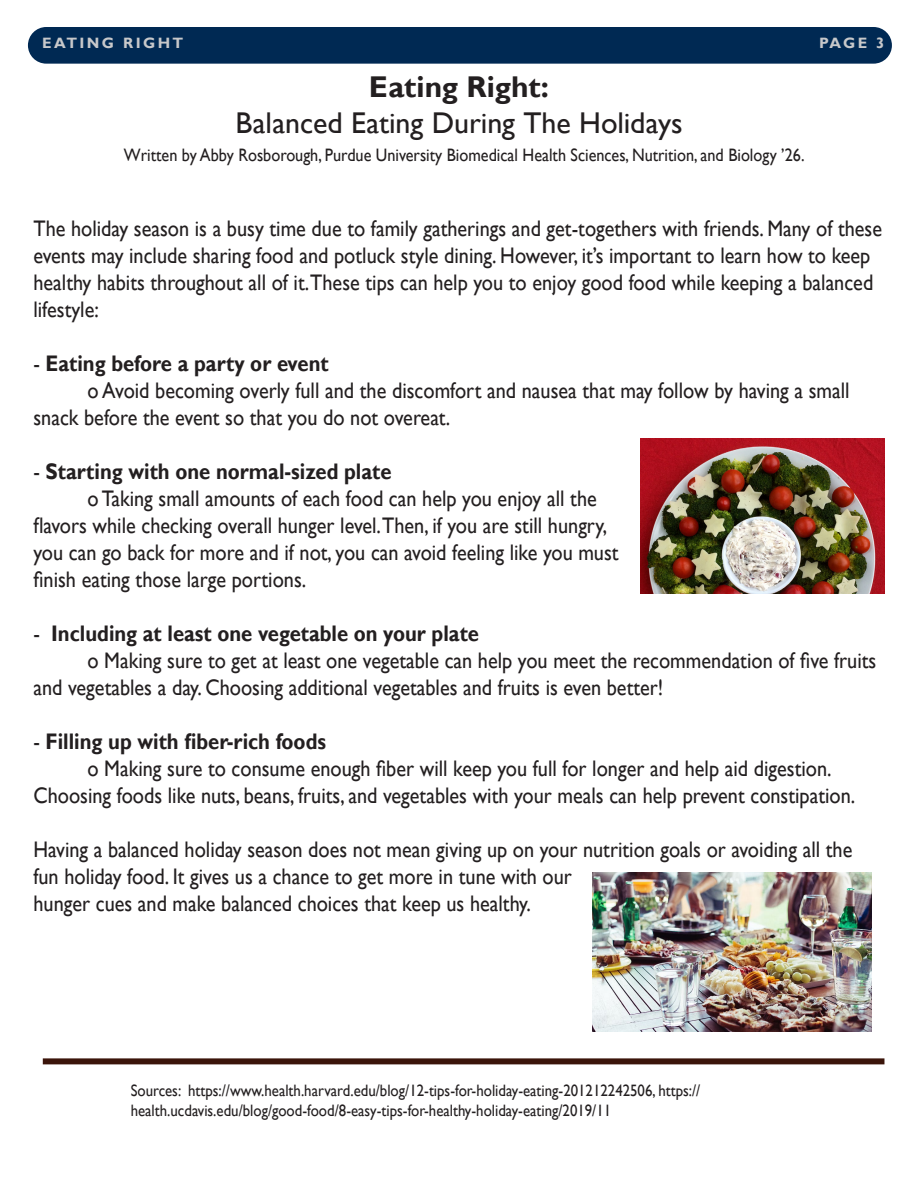
<style>
.page{position:relative;width:918px;height:1188px;background:#fff}
.page>*{position:absolute;margin:0;border:0;box-sizing:border-box;transform-origin:0 0}
.t1{font:30px "Gill Sans";color:#231f20}
.t2{font:700 30px "Gill Sans";color:#231f20}
.t3{font:22.5px/27px "Gill Sans";color:#231f20;scale:.9 1}
.t4{font:700 22.5px "Gill Sans";color:#231f20;scale:.9 1}
.t5{font:18px "Gill Sans";color:#231f20;scale:.9 1}
.t6{font:16.5px "Gill Sans";color:#231f20;scale:.9 1}
.t7{font:700 15px "Gill Sans";letter-spacing:.16em;color:#c7c8ca}
.s1{font-weight:400}
</style>
<div class="page">
<div style="left:28px;top:27px;width:864px;height:37px;background:#002953;border-radius:18px"></div>
<div style="left:43px;top:1058px;width:841px;height:6px;background:#3b150a"></div>
<img style="left:593px;top:873px;width:279px;height:159px">
<img style="left:640px;top:438px;width:244px;height:156px">
<p class="t7" style="left:42px;top:34px;width:143px">EATING RIGHT</p>
<p class="t7" style="left:819px;top:34px;width:67px">PAGE 3</p>
<p class="t2" style="left:369px;top:69px;width:182px">Eating Right:</p>
<p class="t1" style="left:235px;top:106px;width:449px">Balanced Eating During The Holidays</p>
<p class="t5" style="left:124px;top:145px;width:758px">Written by Abby Rosborough, Purdue University Biomedical Health Sciences, Nutrition, and Biology ’26.</p>
<p class="t3" style="left:33px;top:215px;width:944px">The holiday season is a busy time due to family gatherings and get-togethers with friends. Many of these events may include sharing food and potluck style dining. However, it’s important to learn how to keep healthy habits throughout all of it.These tips can help you to enjoy good food while keeping a balanced lifestyle:</p>
<p class="t4" style="left:33px;top:350px;width:330px"><span class="s1">-</span> Eating before a party or event</p>
<p class="t3" style="left:33px;top:377px;width:909px;text-indent:54px">o Avoid becoming overly full and the discomfort and nausea that may follow by having a small snack before the event so that you do not overeat.</p>
<p class="t4" style="left:33px;top:458px;width:399px"><span class="s1">-</span> Starting with one normal-sized plate</p>
<p class="t3" style="left:33px;top:485px;width:652px;text-indent:54px">o Taking small amounts of each food can help you enjoy all the flavors while checking overall hunger level.Then, if you are still hungry, you can go back for more and if not, you can avoid feeling like you must finish eating those large portions.</p>
<p class="t4" style="left:33px;top:620px;width:497px"><span class="s1">-</span> Including at least one vegetable on your plate</p>
<p class="t3" style="left:33px;top:647px;width:938px;text-indent:54px">o Making sure to get at least one vegetable can help you meet the recommendation of five fruits and vegetables a day. Choosing additional vegetables and fruits is even better!</p>
<p class="t4" style="left:33px;top:728px;width:327px"><span class="s1">-</span> Filling up with fiber-rich foods</p>
<p class="t3" style="left:33px;top:755px;width:915px;text-indent:54px">o Making sure to consume enough fiber will keep you full for longer and help aid digestion.<br>Choosing foods like nuts, beans, fruits, and vegetables with your meals can help prevent constipation.</p>
<p class="t3" style="left:33px;top:836px;width:911px">Having a balanced holiday season does not mean giving up on your nutrition goals or avoiding all the fun holiday food. It gives us a chance to get more in tune with our<br>hunger cues and make balanced choices that keep us healthy.</p>
<p class="t6" style="left:131px;top:1081px;width:634px">Sources: https://www.health.harvard.edu/blog/12-tips-for-holiday-eating-201212242506, https://</p>
<p class="t6" style="left:131px;top:1100px;width:535px">health.ucdavis.edu/blog/good-food/8-easy-tips-for-healthy-holiday-eating/2019/11</p>
</div>
